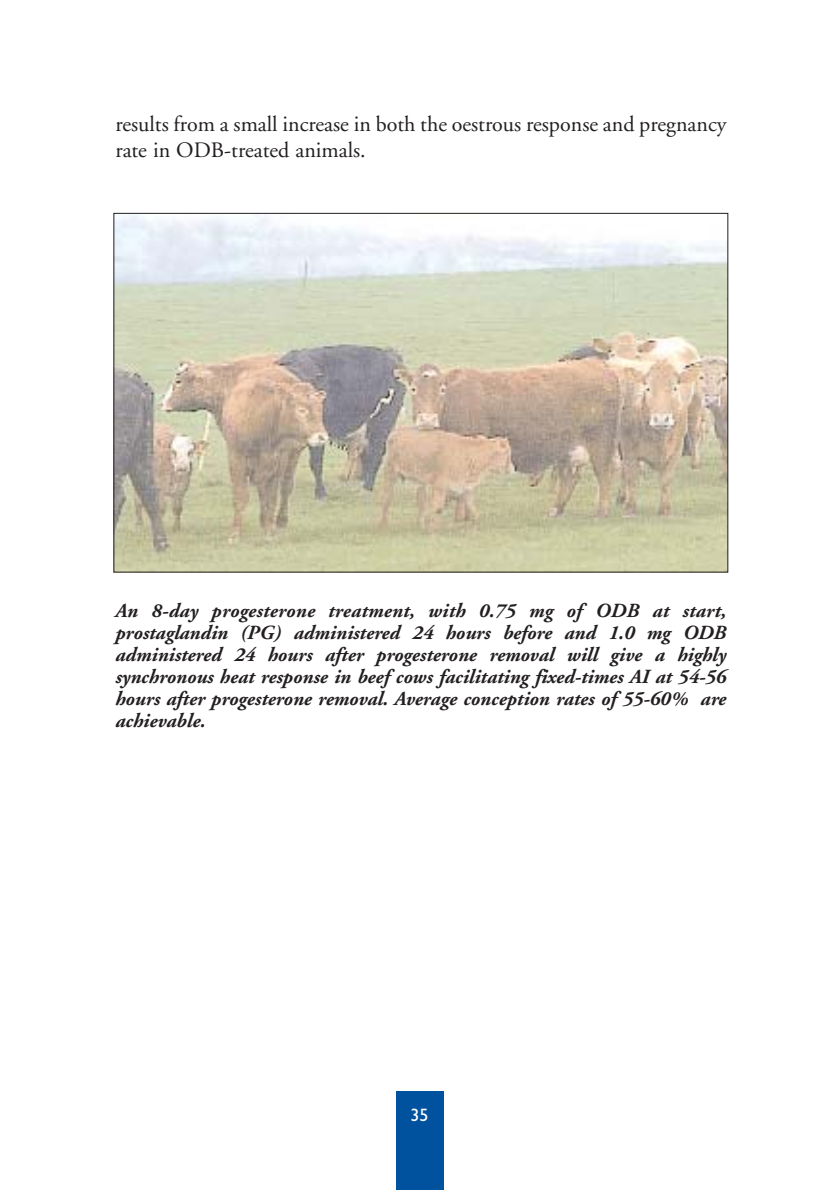
<style>
.page{position:relative;width:840px;height:1190px;background:#fff}
.page>*{position:absolute;margin:0;border:0;box-sizing:border-box;transform-origin:0 0}
.t1{font:22px/26px "Adobe Garamond";color:#231f20}
.t2{font:italic 700 20px/22px "Adobe Garamond";color:#231f20;text-align:justify}
.t3{font:18px "Gill Sans";color:#fff}
</style>
<div class="page">
<div style="left:396px;top:1092px;width:47px;height:98px;background:#00529f"></div>
<img style="left:115px;top:215px;width:611px;height:356px">
<p class="t1" style="left:115px;top:113px;width:613px">results from a small increase in both the oestrous response and pregnancy rate in ODB-treated animals.</p>
<p class="t2" style="left:115px;top:602px;width:612px">An 8-day progesterone treatment, with 0.75 mg of ODB at start, prostaglandin (PG) administered 24 hours before and 1.0 mg ODB administered 24 hours after progesterone removal will give a highly synchronous heat response in beef cows facilitating fixed-times AI at 54-56 hours after progesterone removal. Average conception rates of 55-60% are achievable.</p>
<p class="t3" style="left:411px;top:1109px;width:19px">35</p>
</div>
